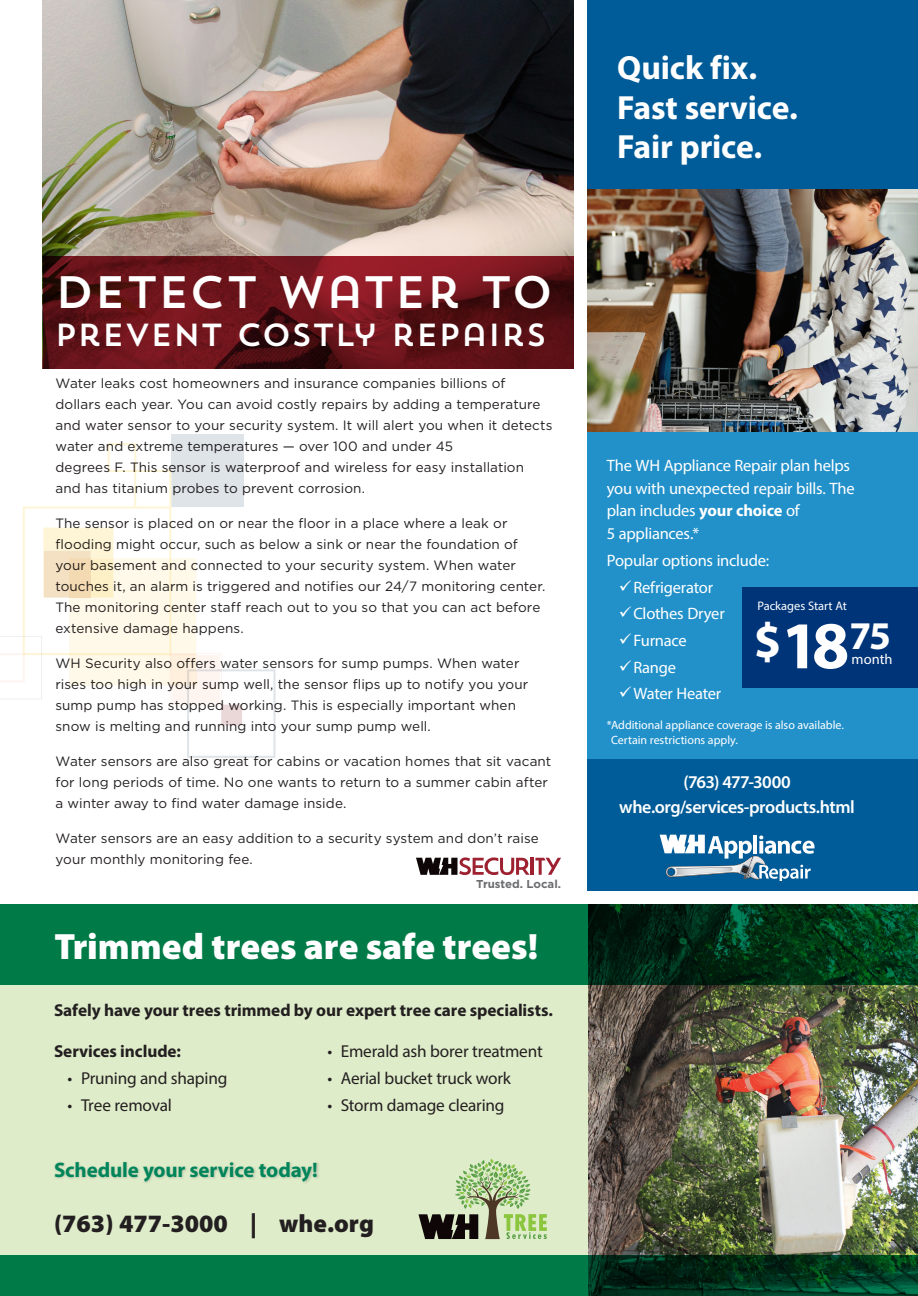
<style>
.page{position:relative;width:918px;height:1296px;background:#fff}
.page>*{position:absolute;margin:0;border:0;box-sizing:border-box;transform-origin:0 0}
.t1{font:700 67.35px "Myriad Pro";color:#fff}
.t2{font:45.3px "Trend Sans One";letter-spacing:-.015em;color:#fff}
.t3{font:900 36.75px "Myriad Pro";color:#fff}
.t4{font:700 33.6px "Myriad Pro";letter-spacing:-.005em;color:#fff}
.t5{font:31.8px "Trend Sans One";letter-spacing:-.01em;color:#fff}
.t6{font:900 25.05px "Myriad Pro";color:#231f20}
.t7{font:700 21px "Myriad Pro";letter-spacing:-.005em;color:#00855b}
.t8{font:600 18px/25.5px "Myriad Pro";letter-spacing:-.025em;color:#fff;text-align:center}
.t9{font:17.25px "Myriad Pro";letter-spacing:-.015em;color:#231f20}
.t10{font:700 17.25px "Myriad Pro";letter-spacing:-.005em;color:#231f20}
.t11{font:16.5px/22.5px "Myriad Pro";letter-spacing:-.015em;color:#fff}
.t12{font:14.55px "Myriad Pro";color:#fff}
.Body_text{font:13.5px/21px "Gotham";letter-spacing:.005em;color:#231f20}
.t13{font:12.45px "Myriad Pro";color:#fff}
.t14{font:12px/15px "Myriad Pro";letter-spacing:-.005em;color:#fff}
.t15{font:700 11.4px "Gotham";color:#6c6d70}
.s1{font-weight:700}
</style>
<div class="page">
<svg style="left:416px;top:858px;width:145px;height:17px"></svg>
<img style="left:43px;top:0;width:531px;height:369px">
<svg style="left:43px;top:256px;width:531px;height:112px;background:#651319"></svg>
<div style="left:172px;top:434px;width:72px;height:72px;background:#dfe4e9"></div>
<svg style="left:0;top:443px;width:276px;height:315px"></svg>
<img style="left:587px;top:986px;width:331px;height:270px">
<div style="left:0;top:904px;width:587px;height:392px;background:#deecc9"></div>
<div style="left:587px;top:756px;width:331px;height:135px;background:#005c98"></div>
<svg style="left:0;top:904px;width:918px;height:82px;background:#026237"></svg>
<div style="left:587px;top:0;width:331px;height:432px;background:#005c98"></div>
<div style="left:587px;top:428px;width:331px;height:331px;background:#2291ca"></div>
<svg style="left:660px;top:835px;width:155px;height:45px"></svg>
<div style="left:742px;top:587px;width:176px;height:101px;background:#003478"></div>
<svg style="left:419px;top:1159px;width:128px;height:80px"></svg>
<svg style="left:0;top:1256px;width:918px;height:40px;background:#006138"></svg>
<div style="left:53px;top:1161px;width:267px;height:24px;background:#515251;opacity:.25"></div>
<img style="left:587px;top:189px;width:331px;height:243px">
<p class="t2" style="left:54px;top:263px;width:501px">DETECT WATER TO</p>
<p class="t5" style="left:54px;top:315px;width:494px">PREVENT COSTLY REPAIRS</p>
<p class="Body_text" style="left:55px;top:372px;width:498px">Water leaks cost homeowners and insurance companies billions of dollars each year. You can avoid costly repairs by adding a temperature and water sensor to your security system. It will alert you when it detects water and extreme temperatures — over 100 and under 45<br>degrees F. This sensor is waterproof and wireless for easy installation and has titanium probes to prevent corrosion.</p>
<p class="Body_text" style="left:55px;top:512px;width:491px">The sensor is placed on or near the floor in a place where a leak or flooding might occur, such as below a sink or near the foundation of your basement and connected to your security system. When water touches it, an alarm is triggered and notifies our 24/7 monitoring center.<br>The monitoring center staff reach out to you so that you can act before extensive damage happens.</p>
<p class="Body_text" style="left:55px;top:652px;width:474px">WH Security also offers water sensors for sump pumps. When water rises too high in your sump well, the sensor flips up to notify you your sump pump has stopped working. This is especially important when snow is melting and running into your sump pump well.</p>
<p class="Body_text" style="left:55px;top:750px;width:497px">Water sensors are also great for cabins or vacation homes that sit vacant for long periods of time. No one wants to return to a summer cabin after a winter away to find water damage inside.</p>
<p class="Body_text" style="left:55px;top:827px;width:485px">Water sensors are an easy addition to a security system and don’t raise your monthly monitoring fee.</p>
<p class="t15" style="left:476px;top:876px;width:86px">Trusted. Local.</p>
<p class="t3" style="left:54px;top:926px;width:485px">Trimmed trees are safe trees!</p>
<p class="t10" style="left:54px;top:999px;width:501px">Safely have your trees trimmed by our expert tree care specialists.</p>
<p class="t10" style="left:54px;top:1040px;width:129px">Services include:</p>
<p class="t9" style="left:68px;top:1067px;width:161px">• Pruning and shaping</p>
<p class="t9" style="left:68px;top:1094px;width:106px">• Tree removal</p>
<p class="t9" style="left:327px;top:1040px;width:217px">• Emerald ash borer treatment</p>
<p class="t9" style="left:327px;top:1067px;width:185px">• Aerial bucket truck work</p>
<p class="t9" style="left:327px;top:1094px;width:179px">• Storm damage clearing</p>
<p class="t7" style="left:54px;top:1156px;width:265px">Schedule your service today!</p>
<p class="t6" style="left:54px;top:1209px;width:322px">(763) 477-3000 | whe.org</p>
<p class="t4" style="left:617px;top:46px;width:141px">Quick fix.</p>
<p class="t4" style="left:617px;top:85px;width:182px">Fast service.</p>
<p class="t4" style="left:617px;top:125px;width:147px">Fair price.</p>
<p class="t11" style="left:607px;top:454px;width:250px">The WH Appliance Repair plan helps you with unexpected repair bills. The plan includes <span class="s1">your choice</span> of<br>5 appliances.*</p>
<p class="t11" style="left:607px;top:549px;width:164px">Popular options include:</p>
<p class="t11" style="left:619px;top:576px;width:96px">✓Refrigerator</p>
<p class="t11" style="left:619px;top:602px;width:108px">✓Clothes Dryer</p>
<p class="t11" style="left:619px;top:629px;width:70px">✓Furnace</p>
<p class="t11" style="left:619px;top:656px;width:59px">✓Range</p>
<p class="t11" style="left:619px;top:682px;width:104px">✓Water Heater</p>
<p class="t14" style="left:611px;top:718px;width:235px;text-indent:-4px">*Additional appliance coverage is also available.<br>Certain restrictions apply.</p>
<p class="t8" style="left:619px;top:768px;width:237px">(763) 477-3000 whe.org/services-products.html</p>
<p class="t13" style="left:757px;top:598px;width:91px">Packages Start At</p>
<p class="t1" style="left:754px;top:602px;width:139px"><sup>$</sup>18<sup>75</sup></p>
<p class="t12" style="left:852px;top:650px;width:42px">month</p>
</div>
